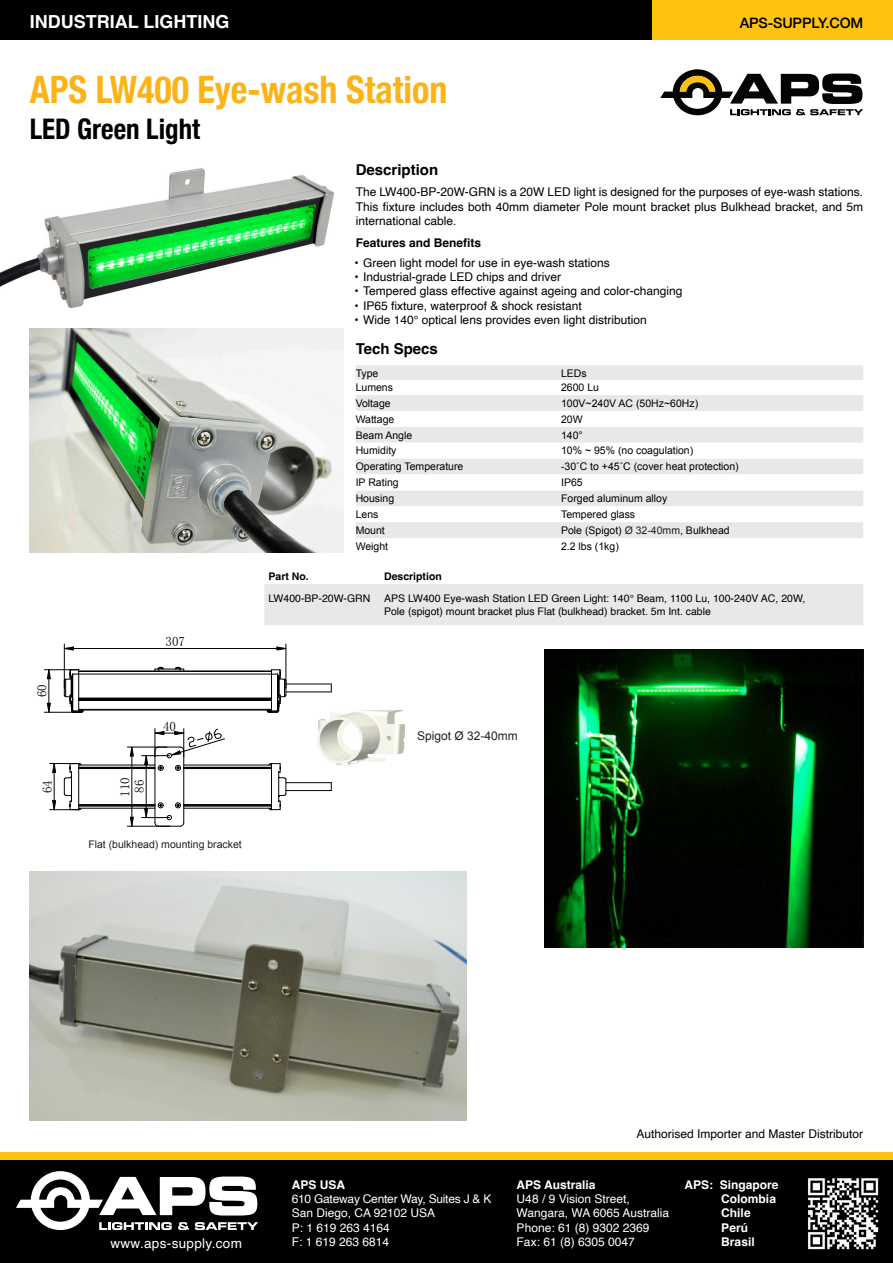
<style>
.page{position:relative;width:893px;height:1263px;background:#fff}
.page>*{position:absolute;margin:0;border:0;box-sizing:border-box;transform-origin:0 0}
.t1{font:700 condensed 37.8px "Helvetica Neue";color:#fbb316;scale:.95 1}
.t2{font:700 condensed 28.35px "Helvetica Neue";color:#000001;scale:.95 1}
.t3{font:700 18px "Helvetica";color:#fff}
.t4{font:700 15px "Helvetica";color:#000001}
.t5{font:500 14.4px "Helvetica Neue";letter-spacing:-.01em;color:#000001}
.t6{font:13.5px "Helvetica";letter-spacing:.025em;color:#fff}
.t7{font:13.05px "Sim Sun";color:#000}
.t8{font:12px/14.4px "Helvetica";color:#000001;text-align:justify}
.t9{font:12px/14.4px "Helvetica";color:#fff}
.t10{font:700 12px/14.4px "Helvetica";color:#fff}
.t11{font:700 12px "Helvetica";color:#000001}
.t12{font:12px "Arial";color:#231f20}
.t13{font:10.5px "Arial";color:#000001}
.t14{font:10.5px/12.6px "Helvetica";color:#000001}
.t15{font:10.5px "Arial";color:#231f20}
.t16{font:700 10.5px "Helvetica";color:#000001}
.s1{color:#231f20}
</style>
<div class="page">
<div style="left:0;top:0;width:652px;height:39px;background:#000001"></div>
<div style="left:652px;top:0;width:241px;height:39px;background:#fec210"></div>
<div style="left:0;top:1153px;width:893px;height:8px;background:#fec210"></div>
<div style="left:0;top:1161px;width:893px;height:102px;background:#000001"></div>
<img style="left:808px;top:1178px;width:71px;height:72px">
<svg style="left:16px;top:1171px;width:242px;height:59px"></svg>
<svg style="left:660px;top:69px;width:203px;height:46px"></svg>
<div style="left:356px;top:365px;width:507px;height:15px;background:#e8e8e9"></div>
<svg style="left:356px;top:395px;width:507px;height:143px;fill:#e8e8e9"></svg>
<img style="left:545px;top:649px;width:318px;height:298px">
<img style="left:30px;top:329px;width:314px;height:223px">
<img style="left:0;top:168px;width:334px;height:141px">
<img style="left:30px;top:871px;width:436px;height:249px">
<hr style="left:79px;top:671px;width:192px;height:1px;background:#000">
<hr style="left:79px;top:674px;width:192px;height:1px;background:#000">
<hr style="left:286px;top:684px;width:45px;height:1px;background:#000">
<hr style="left:286px;top:692px;width:45px;height:1px;background:#000">
<hr style="left:79px;top:698px;width:192px;height:1px;background:#000">
<hr style="left:79px;top:699px;width:192px;height:1px;background:#000">
<hr style="left:79px;top:700px;width:192px;height:1px;background:#000">
<hr style="left:79px;top:709px;width:192px;height:1px;background:#000">
<hr style="left:79px;top:710px;width:192px;height:1px;background:#000">
<svg style="left:155px;top:667px;width:29px;height:4px"></svg>
<hr style="left:183px;top:751px;width:1px;height:72px;background:#000">
<hr style="left:155px;top:751px;width:1px;height:72px;background:#000">
<hr style="left:184px;top:765px;width:87px;height:1px;background:#000">
<hr style="left:79px;top:765px;width:76px;height:1px;background:#000">
<hr style="left:79px;top:767px;width:76px;height:1px;background:#000">
<hr style="left:184px;top:767px;width:87px;height:1px;background:#000">
<hr style="left:184px;top:768px;width:87px;height:1px;background:#000">
<hr style="left:79px;top:768px;width:76px;height:1px;background:#000">
<hr style="left:286px;top:782px;width:45px;height:1px;background:#000">
<hr style="left:286px;top:790px;width:45px;height:1px;background:#000">
<hr style="left:79px;top:804px;width:76px;height:1px;background:#000">
<hr style="left:184px;top:804px;width:87px;height:1px;background:#000">
<hr style="left:79px;top:805px;width:76px;height:1px;background:#000">
<hr style="left:184px;top:805px;width:87px;height:1px;background:#000">
<hr style="left:184px;top:806px;width:87px;height:1px;background:#000">
<hr style="left:79px;top:806px;width:76px;height:1px;background:#000">
<hr style="left:184px;top:808px;width:87px;height:1px;background:#000">
<hr style="left:79px;top:808px;width:76px;height:1px;background:#000">
<svg style="left:50px;top:763px;width:32px;height:48px"></svg>
<svg style="left:269px;top:763px;width:18px;height:47px"></svg>
<hr style="left:64px;top:644px;width:1px;height:44px;background:#000">
<hr style="left:286px;top:644px;width:1px;height:44px;background:#000">
<hr style="left:73px;top:648px;width:204px;height:1px;background:#000">
<svg style="left:63px;top:646px;width:11px;height:4px"></svg>
<svg style="left:267px;top:669px;width:20px;height:44px"></svg>
<svg style="left:276px;top:646px;width:11px;height:4px"></svg>
<hr style="left:44px;top:712px;width:33px;height:1px;background:#000">
<hr style="left:44px;top:669px;width:35px;height:1px;background:#000">
<svg style="left:64px;top:669px;width:20px;height:44px"></svg>
<svg style="left:47px;top:669px;width:4px;height:44px"></svg>
<hr style="left:127px;top:747px;width:40px;height:1px;background:#000">
<hr style="left:127px;top:826px;width:42px;height:1px;background:#000">
<hr style="left:132px;top:756px;width:1px;height:61px;background:#000">
<svg style="left:130px;top:746px;width:4px;height:10px"></svg>
<svg style="left:130px;top:817px;width:4px;height:10px"></svg>
<hr style="left:146px;top:765px;width:1px;height:43px;background:#000">
<svg style="left:142px;top:802px;width:42px;height:25px"></svg>
<svg style="left:142px;top:728px;width:83px;height:43px"></svg>
<img style="left:317px;top:710px;width:88px;height:56px">
<div style="left:264px;top:584px;width:599px;height:41px;background:#e8e8e9"></div>
<p class="t3" style="left:30px;top:11px;width:201px">INDUSTRIAL LIGHTING</p>
<p class="t1" style="left:30px;top:58px;width:441px">APS LW400 Eye-wash Station</p>
<p class="t2" style="left:30px;top:106px;width:181px">LED Green Light</p>
<p class="t4" style="left:356px;top:161px;width:84px">Description</p>
<p class="t5" style="left:740px;top:12px;width:125px">APS-SUPPLY.COM</p>
<p class="t8" style="left:356px;top:185px;width:509px">The LW400-BP-20W-GRN is a 20W LED light is designed for the purposes of eye-wash stations.<br>This fixture includes both 40mm diameter Pole mount bracket plus Bulkhead bracket, and 5m international cable.</p>
<p class="t11" style="left:356px;top:236px;width:127px">Features and Benefits</p>
<p class="t8" style="left:355px;top:256px;width:257px">• Green light model for use in eye-wash stations</p>
<p class="t8" style="left:355px;top:270px;width:208px">• Industrial-grade LED chips and driver</p>
<p class="t8" style="left:355px;top:284px;width:329px">• Tempered glass effective against ageing and color-changing</p>
<p class="t8" style="left:355px;top:299px;width:229px">• IP65 fixture, waterproof &amp; shock resistant</p>
<p class="t8" style="left:355px;top:313px;width:294px">• Wide 140° optical lens provides even light distribution</p>
<p class="t4" style="left:356px;top:340px;width:84px">Tech Specs</p>
<p class="t13" style="left:356px;top:366px;width:24px">Type</p>
<p class="t13" style="left:561px;top:366px;width:27px">LEDs</p>
<p class="t13" style="left:356px;top:381px;width:39px">Lumens</p>
<p class="t13" style="left:561px;top:381px;width:39px">2600 Lu</p>
<p class="t13" style="left:356px;top:396px;width:37px">Voltage</p>
<p class="t13" style="left:561px;top:396px;width:139px">100V~240V AC (50Hz~60Hz)</p>
<p class="t13" style="left:356px;top:412px;width:40px">Wattage</p>
<p class="t13" style="left:561px;top:412px;width:23px">20W</p>
<p class="t13" style="left:356px;top:428px;width:58px">Beam Angle</p>
<p class="t13" style="left:561px;top:428px;width:23px">140°</p>
<p class="t13" style="left:356px;top:444px;width:42px">Humidity</p>
<p class="t13" style="left:561px;top:444px;width:134px">10% ~ 95% (no coagulation)</p>
<p class="t13" style="left:356px;top:460px;width:109px">Operating Temperature</p>
<p class="t13" style="left:561px;top:460px;width:179px">-30˚C to +45˚C (cover heat protection)</p>
<p class="t13" style="left:356px;top:476px;width:44px">IP Rating</p>
<p class="t13" style="left:561px;top:476px;width:23px">IP65</p>
<p class="t13" style="left:356px;top:492px;width:40px">Housing</p>
<p class="t13" style="left:561px;top:492px;width:108px">Forged aluminum alloy</p>
<p class="t13" style="left:356px;top:507px;width:24px">Lens</p>
<p class="t13" style="left:561px;top:507px;width:76px">Tempered glass</p>
<p class="t13" style="left:356px;top:523px;width:31px">Mount</p>
<p class="t13" style="left:561px;top:523px;width:170px">Pole (Spigot) <span class="s1">Ø 32-40mm</span>, Bulkhead</p>
<p class="t13" style="left:356px;top:539px;width:34px">Weight</p>
<p class="t13" style="left:561px;top:539px;width:59px">2.2 lbs (1kg)</p>
<p class="t7" style="left:35px;top:697px;width:15px;rotate:-90deg">60</p>
<p class="t7" style="left:41px;top:793px;width:15px;rotate:-90deg">64</p>
<p class="t7" style="left:165px;top:635px;width:21px">307</p>
<p class="t16" style="left:269px;top:569px;width:42px">Part No.</p>
<p class="t16" style="left:384px;top:569px;width:59px">Description</p>
<p class="t14" style="left:269px;top:593px;width:103px">LW400-BP-20W-GRN</p>
<p class="t14" style="left:384px;top:593px;width:423px">APS LW400 Eye-wash Station LED Green Light: 140° Beam, 1100 Lu, 100-240V AC, 20W,<br>Pole (spigot) mount bracket plus Flat (bulkhead) bracket. 5m Int. cable</p>
<p class="t7" style="left:118px;top:797px;width:21px;rotate:-90deg">110</p>
<p class="t7" style="left:133px;top:793px;width:15px;rotate:-90deg">86</p>
<p class="t7" style="left:163px;top:720px;width:15px">40</p>
<p class="t15" style="left:88px;top:837px;width:155px">Flat (bulkhead) mounting bracket</p>
<p class="t12" style="left:417px;top:728px;width:102px">Spigot Ø 32-40mm</p>
<p class="t6" style="left:110px;top:1233px;width:133px">www.aps-supply.com</p>
<p class="t10" style="left:292px;top:1178px;width:55px">APS USA</p>
<p class="t9" style="left:292px;top:1192px;width:201px">610 Gateway Center Way, Suites J &amp; K<br>San Diego, CA 92102 USA<br>P: 1 619 263 4164<br>F: 1 619 263 6814</p>
<p class="t8" style="left:636px;top:1127px;width:228px">Authorised Importer and Master Distributor</p>
<p class="t10" style="left:517px;top:1178px;width:80px">APS Australia</p>
<p class="t9" style="left:517px;top:1192px;width:154px">U48 / 9 Vision Street,<br>Wangara, WA 6065 Australia<br>Phone: 61 (8) 9302 2369<br>Fax: 61 (8) 6305 0047</p>
<p class="t10" style="left:721px;top:1178px;width:59px;text-indent:-37px">APS: Singapore<br>Colombia<br>Chile<br>Perú<br>Brasil</p>
</div>
